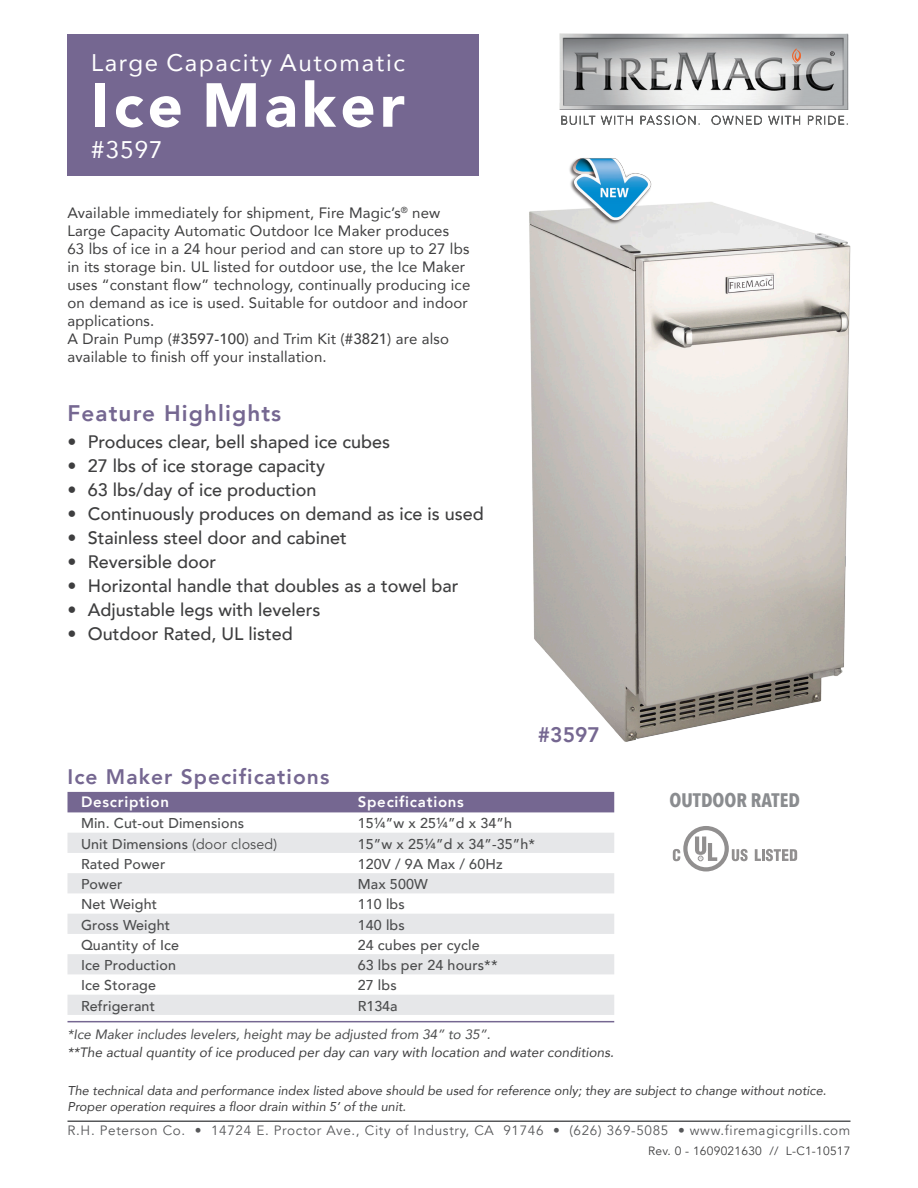
<style>
.page{position:relative;width:918px;height:1188px;background:#fff}
.page>*{position:absolute;margin:0;border:0;box-sizing:border-box;transform-origin:0 0}
.t1{font:900 61.5px "Avenir";letter-spacing:.07em;color:#fff}
.t2{font:24px "Avenir";letter-spacing:.07em;color:#fff}
.t3{font:800 22.5px "Avenir";letter-spacing:.05em;color:#756791}
.t4{font:800 21px "Avenir";letter-spacing:.05em;color:#756791}
.t5{font:700 19.5px "Avenir Next Condensed";color:#8a8c8f}
.t6{font:500 18px "Avenir";color:#3e3e3f}
.t7{font:15px/18px "Avenir";letter-spacing:.01em;color:#3e3e3f}
.t8{font:800 15px "Avenir";letter-spacing:.05em;color:#fff}
.t9{font:500 14.25px "Avenir";letter-spacing:.01em;color:#4b4c4d}
.t10{font:13.5px "Avenir";letter-spacing:.05em;color:#57585a}
.t11{font:italic 13.5px "Avenir";color:#3e3e3f}
.t12{font:italic 13.5px "Avenir";color:#4b4c4d}
.t13{font:italic 12.75px "Avenir";color:#3e3e3f}
.t14{font:12px "Avenir";letter-spacing:.02em;color:#3e3e3f}
.s1{font-weight:500}
.s2{font-weight:400}
</style>
<div class="page">
<div style="left:68px;top:34px;width:411px;height:142px;background:#756791"></div>
<img style="left:560px;top:34px;width:288px;height:76px">
<svg style="left:830px;top:51px;width:5px;height:5px"></svg>
<svg style="left:561px;top:116px;width:34px;height:9px"></svg>
<svg style="left:601px;top:115px;width:32px;height:10px"></svg>
<svg style="left:640px;top:115px;width:60px;height:10px"></svg>
<svg style="left:711px;top:115px;width:51px;height:10px"></svg>
<svg style="left:768px;top:115px;width:32px;height:10px"></svg>
<svg style="left:808px;top:116px;width:40px;height:9px"></svg>
<img style="left:529px;top:202px;width:322px;height:540px">
<img style="left:567px;top:158px;width:85px;height:68px">
<div style="left:68px;top:792px;width:546px;height:20px;background:#756791"></div>
<svg style="left:68px;top:833px;width:546px;height:182px;fill:#e6e7e9"></svg>
<hr style="left:68px;top:1021px;width:256px;height:1px;background:#756791">
<hr style="left:324px;top:1021px;width:290px;height:1px;background:#756791">
<hr style="left:68px;top:1120px;width:782px;height:2px;background:#57585a">
<svg style="left:755px;top:849px;width:42px;height:12px"></svg>
<svg style="left:673px;top:826px;width:75px;height:45px"></svg>
<p class="t2" style="left:91px;top:44px;width:315px">Large Capacity Automatic</p>
<p class="t1" style="left:91px;top:53px;width:315px">Ice Maker</p>
<p class="t2" style="left:91px;top:131px;width:73px">#3597</p>
<p class="t7" style="left:68px;top:203px;width:404px">Available immediately for shipment, Fire Magic’s<sup>®</sup> new Large Capacity Automatic Outdoor Ice Maker produces<br>63 lbs of ice in a 24 hour period and can store up to 27 lbs in its storage bin. UL listed for outdoor use, the Ice Maker uses “constant flow” technology, continually producing ice on demand as ice is used. Suitable for outdoor and indoor applications.</p>
<p class="t7" style="left:68px;top:329px;width:383px">A Drain Pump (#<span class="s1">3597-100</span>) and Trim Kit (#<span class="s1">3821</span>) are also available to finish off your installation.</p>
<p class="t3" style="left:68px;top:392px;width:215px">Feature Highlights</p>
<p class="t6" style="left:68px;top:426px;width:324px">• Produces clear, bell shaped ice cubes</p>
<p class="t6" style="left:68px;top:450px;width:259px">• 27 lbs of ice storage capacity</p>
<p class="t6" style="left:68px;top:474px;width:251px">• 63 lbs/day of ice production</p>
<p class="t6" style="left:68px;top:498px;width:418px">• Continuously produces on demand as ice is used</p>
<p class="t6" style="left:68px;top:522px;width:281px">• Stainless steel door and cabinet</p>
<p class="t6" style="left:68px;top:546px;width:150px">• Reversible door</p>
<p class="t6" style="left:68px;top:570px;width:393px">• Horizontal handle that doubles as a towel bar</p>
<p class="t6" style="left:68px;top:594px;width:254px">• Adjustable legs with levelers</p>
<p class="t6" style="left:68px;top:618px;width:227px">• Outdoor Rated, UL listed</p>
<p class="t4" style="left:538px;top:715px;width:64px">#3597</p>
<p class="t4" style="left:68px;top:757px;width:263px">Ice Maker Specifications</p>
<p class="t8" style="left:81px;top:788px;width:90px">Description</p>
<p class="t8" style="left:358px;top:788px;width:108px">Specifications</p>
<p class="t9" style="left:81px;top:811px;width:165px">Min. Cut-out Dimensions</p>
<p class="t9" style="left:358px;top:811px;width:156px">15¼”w x 25¼”d x 34”h</p>
<p class="t9" style="left:81px;top:831px;width:198px">Unit Dimensions <span class="s2">(door closed)</span></p>
<p class="t9" style="left:358px;top:831px;width:179px">15”w x 25¼”d x 34”-35”h*</p>
<p class="t9" style="left:81px;top:852px;width:86px">Rated Power</p>
<p class="t9" style="left:358px;top:852px;width:147px">120V / 9A Max / 60Hz</p>
<p class="t9" style="left:81px;top:872px;width:43px">Power</p>
<p class="t9" style="left:358px;top:872px;width:72px">Max 500W</p>
<p class="t9" style="left:81px;top:892px;width:78px">Net Weight</p>
<p class="t9" style="left:358px;top:892px;width:49px">110 lbs</p>
<p class="t9" style="left:81px;top:912px;width:91px">Gross Weight</p>
<p class="t9" style="left:358px;top:912px;width:49px">140 lbs</p>
<p class="t9" style="left:81px;top:933px;width:100px">Quantity of Ice</p>
<p class="t9" style="left:358px;top:933px;width:124px">24 cubes per cycle</p>
<p class="t9" style="left:81px;top:953px;width:97px">Ice Production</p>
<p class="t9" style="left:358px;top:953px;width:141px">63 lbs per 24 hours**</p>
<p class="t9" style="left:81px;top:973px;width:77px">Ice Storage</p>
<p class="t9" style="left:358px;top:973px;width:40px">27 lbs</p>
<p class="t9" style="left:81px;top:993px;width:75px">Refrigerant</p>
<p class="t9" style="left:358px;top:993px;width:41px">R134a</p>
<p class="t12" style="left:68px;top:1026px;width:424px">*Ice Maker includes levelers, height may be adjusted from 34” to 35”.</p>
<p class="t11" style="left:68px;top:1044px;width:548px">**The actual quantity of ice produced per day can vary with location and water conditions.</p>
<p class="t13" style="left:68px;top:1083px;width:760px">The technical data and performance index listed above should be used for reference only; they are subject to change without notice.</p>
<p class="t13" style="left:68px;top:1099px;width:340px">Proper operation requires a floor drain within 5’ of the unit.</p>
<p class="t10" style="left:68px;top:1122px;width:784px">R.H. Peterson Co. • 14724 E. Proctor Ave., City of Industry, CA 91746 • (626) 369-5085 • www.firemagicgrills.com</p>
<p class="t14" style="left:648px;top:1144px;width:204px">Rev. 0 - 1609021630 // L-C1-10517</p>
<p class="t5" style="left:670px;top:788px;width:132px">OUTDOOR RATED</p>
</div>
